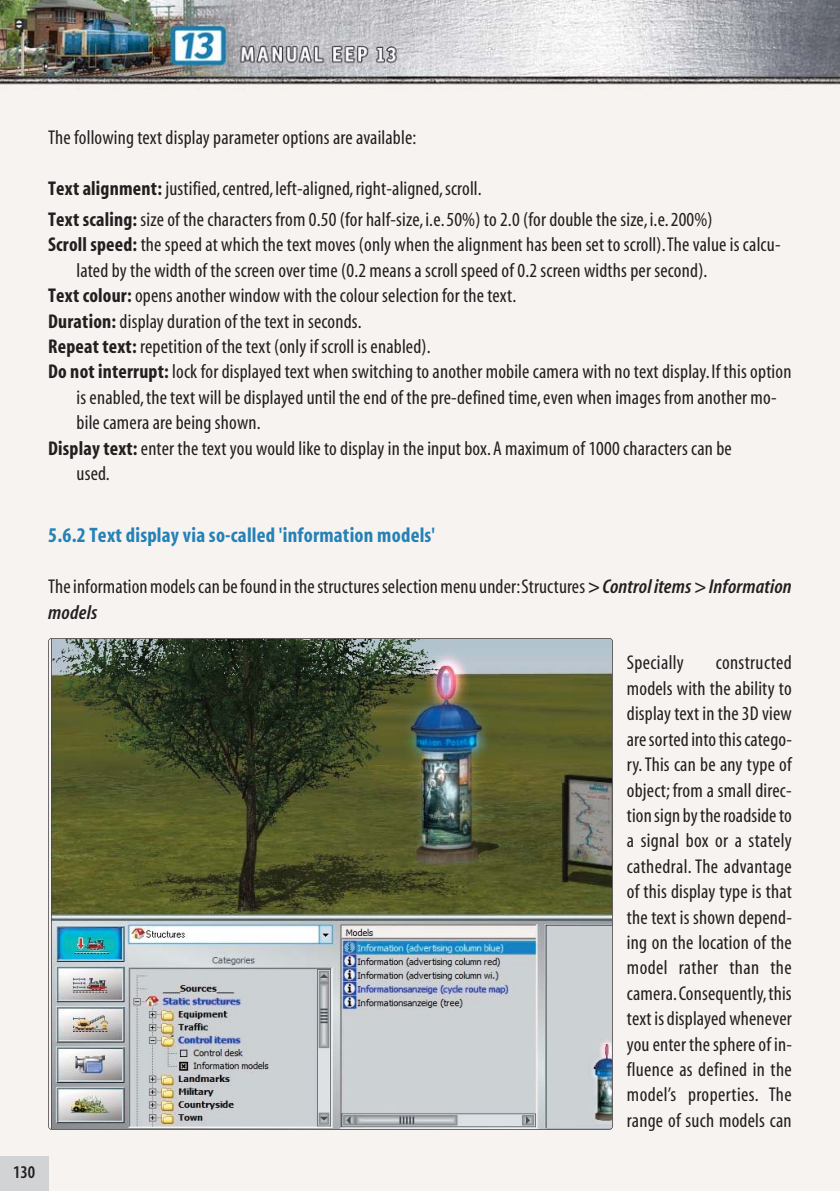
<style>
.page{position:relative;width:840px;height:1191px;background:#fff}
.page>*{position:absolute;margin:0;border:0;box-sizing:border-box;transform-origin:0 0}
.t1{font:21px "Myriad MM.700.BD.300.CN";letter-spacing:.01em;color:#2581b6}
.t2{font:20px/25.4px "Myriad MM 400 300";letter-spacing:.01em;color:#231f20}
.t3{font:18px "Myriad MM.565.SB.300.CN";color:#231f20}
.s1{font-family:"Myriad MM.700.BD.300.CN"}
.s2{font-family:"Myriad MM It 565 300"}
</style>
<div class="page">
<img style="left:0;top:0;width:839px;height:1191px">
<div style="left:0;top:1157px;width:48px;height:34px;background:#d1d3d4"></div>
<img style="left:51px;top:638px;width:561px;height:491px">
<p class="t2" style="left:48px;top:126px;width:369px">The following text display parameter options are available:</p>
<p class="t2" style="left:48px;top:174px;width:665px;line-height:31px"><span class="s1">Text alignment:</span> justified, centred, left-aligned, right-aligned, scroll.<br><span class="s1">Text scaling:</span> size of the characters from 0.50 (for half-size, i.e. 50%) to 2.0 (for double the size, i.e. 200%)</p>
<p class="t2" style="left:48px;top:234px;width:733px"><span class="s1">Scroll speed:</span> the speed at which the text moves (only when the alignment has been set to scroll). The value is calcu-</p>
<p class="t2" style="left:77px;top:259px;width:632px">lated by the width of the screen over time (0.2 means a scroll speed of 0.2 screen widths per second).</p>
<p class="t2" style="left:48px;top:284px;width:469px"><span class="s1">Text colour:</span> opens another window with the colour selection for the text.</p>
<p class="t2" style="left:48px;top:310px;width:315px"><span class="s1">Duration:</span> display duration of the text in seconds.</p>
<p class="t2" style="left:48px;top:335px;width:384px"><span class="s1">Repeat text:</span> repetition of the text (only if scroll is enabled).</p>
<p class="t2" style="left:48px;top:361px;width:744px"><span class="s1">Do not interrupt:</span> lock for displayed text when switching to another mobile camera with no text display. If this option</p>
<p class="t2" style="left:77px;top:386px;width:701px">is enabled, the text will be displayed until the end of the pre-defined time, even when images from another mo-</p>
<p class="t2" style="left:77px;top:411px;width:185px">bile camera are being shown.</p>
<p class="t2" style="left:48px;top:437px;width:684px"><span class="s1">Display text:</span> enter the text you would like to display in the input box. A maximum of 1000 characters can be</p>
<p class="t2" style="left:77px;top:462px;width:35px">used.</p>
<p class="t1" style="left:48px;top:528px;width:388px">5.6.2 Text display via so-called 'information models'</p>
<p class="t2" style="left:48px;top:575px;width:744px">The information models can be found in the structures selection menu under: Structures <span class="s2">&gt; Control items &gt; Information models</span></p>
<p class="t2" style="left:626px;top:652px;width:58px">Specially</p>
<p class="t2" style="left:626px;top:652px;width:166px;text-align:justify;text-indent:89px">constructed models with the ability to display text in the 3D view are sorted into this catego&shy;ry. This can be any type of object; from a small direc&shy;tion sign by the roadside to a signal box or a stately cathedral. The advantage of this display type is that the text is shown depend&shy;ing on the location of the model rather than the camera. Consequently, this text is displayed whenever you enter the sphere of in&shy;fluence as defined in the model’s properties. The range of such models can</p>
<p class="t3" style="left:13px;top:1166px;width:24px">130</p>
</div>
